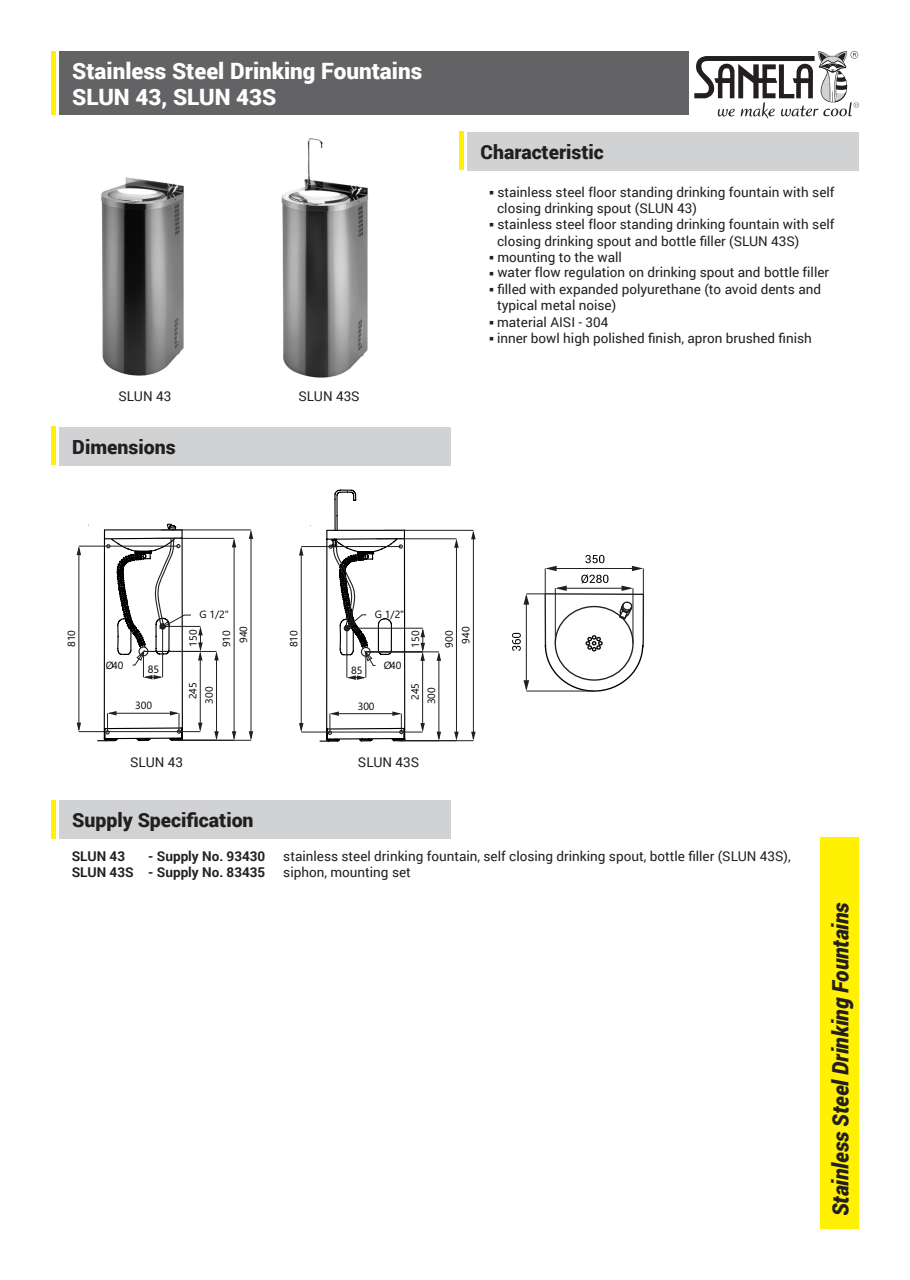
<style>
.page{position:relative;width:910px;height:1280px;background:#fff}
.page>*{position:absolute;margin:0;border:0;box-sizing:border-box;transform-origin:0 0}
.t1{font:900 22.5px/26.2px "Roboto";color:#fff}
.t2{font:italic 900 22.5px "Roboto";letter-spacing:-.005em;color:#231f20;scale:.95 1}
.t3{font:900 19.5px "Roboto";color:#231f20}
.t4{font:13.5px/16.2px "Roboto";color:#231f20}
.t5{font:700 13.5px "Roboto";color:#231f20}
.t6{font:10.5px "Ebrima";color:#000002}
</style>
<div class="page">
<div style="left:60px;top:51px;width:629px;height:64px;background:#636366"></div>
<div style="left:468px;top:133px;width:391px;height:38px;background:#d1d2d4"></div>
<div style="left:60px;top:800px;width:391px;height:39px;background:#d1d2d4"></div>
<div style="left:821px;top:838px;width:38px;height:391px;background:#fff101"></div>
<svg style="left:694px;top:51px;width:165px;height:68px"></svg>
<hr style="left:51px;top:51px;width:4px;height:64px;background:#fff101">
<hr style="left:51px;top:800px;width:4px;height:39px;background:#fff101">
<hr style="left:459px;top:132px;width:4px;height:38px;background:#fff101">
<div style="left:60px;top:427px;width:391px;height:38px;background:#d1d2d4"></div>
<hr style="left:51px;top:426px;width:4px;height:39px;background:#fff101">
<hr style="left:366px;top:652px;width:73px;height:1px;background:#231f20">
<hr style="left:439px;top:653px;width:1px;height:86px;background:#231f20">
<svg style="left:437px;top:652px;width:4px;height:9px"></svg>
<svg style="left:437px;top:732px;width:4px;height:8px"></svg>
<hr style="left:399px;top:740px;width:74px;height:1px;background:#231f20">
<hr style="left:383px;top:530px;width:90px;height:1px;background:#231f20">
<hr style="left:473px;top:532px;width:1px;height:207px;background:#231f20">
<svg style="left:471px;top:530px;width:5px;height:9px"></svg>
<svg style="left:471px;top:732px;width:5px;height:9px"></svg>
<hr style="left:377px;top:538px;width:79px;height:1px;background:#231f20">
<hr style="left:456px;top:540px;width:1px;height:199px;background:#231f20">
<svg style="left:454px;top:539px;width:5px;height:9px"></svg>
<svg style="left:454px;top:732px;width:5px;height:9px"></svg>
<hr style="left:301px;top:732px;width:100px;height:1px;background:#231f20">
<hr style="left:301px;top:546px;width:100px;height:1px;background:#231f20">
<hr style="left:301px;top:548px;width:1px;height:182px;background:#231f20">
<svg style="left:299px;top:546px;width:4px;height:9px"></svg>
<svg style="left:299px;top:723px;width:4px;height:9px"></svg>
<svg style="left:319px;top:489px;width:106px;height:253px"></svg>
<hr style="left:143px;top:651px;width:73px;height:1px;background:#231f20">
<hr style="left:216px;top:653px;width:1px;height:85px;background:#231f20">
<svg style="left:214px;top:651px;width:5px;height:9px"></svg>
<svg style="left:214px;top:731px;width:5px;height:9px"></svg>
<hr style="left:176px;top:740px;width:75px;height:1px;background:#231f20">
<hr style="left:161px;top:530px;width:90px;height:1px;background:#231f20">
<hr style="left:251px;top:532px;width:1px;height:206px;background:#231f20">
<svg style="left:249px;top:530px;width:4px;height:9px"></svg>
<svg style="left:249px;top:731px;width:4px;height:9px"></svg>
<hr style="left:154px;top:538px;width:80px;height:1px;background:#231f20">
<hr style="left:234px;top:540px;width:1px;height:198px;background:#231f20">
<svg style="left:232px;top:538px;width:4px;height:9px"></svg>
<svg style="left:232px;top:731px;width:4px;height:9px"></svg>
<hr style="left:79px;top:731px;width:100px;height:1px;background:#231f20">
<hr style="left:79px;top:546px;width:99px;height:1px;background:#231f20">
<hr style="left:79px;top:548px;width:1px;height:182px;background:#231f20">
<svg style="left:77px;top:546px;width:4px;height:9px"></svg>
<svg style="left:77px;top:723px;width:4px;height:9px"></svg>
<svg style="left:97px;top:523px;width:106px;height:219px"></svg>
<svg style="left:512px;top:555px;width:133px;height:137px"></svg>
<img style="left:101px;top:177px;width:83px;height:199px">
<img style="left:281px;top:138px;width:87px;height:240px">
<h1 class="t1" style="left:72px;top:57px;width:351px">Stainless Steel Drinking Fountains<br>SLUN 43, SLUN 43S</h1>
<p class="t4" style="left:118px;top:387px;width:54px">SLUN 43</p>
<p class="t4" style="left:298px;top:387px;width:63px">SLUN 43S</p>
<h2 class="t3" style="left:72px;top:433px;width:105px">Dimensions</h2>
<h2 class="t3" style="left:480px;top:139px;width:125px">Characteristic</h2>
<p class="t4" style="left:497px;top:184px;width:339px;text-indent:-8px">○ stainless steel floor standing drinking fountain with self closing drinking spout (SLUN 43)</p>
<p class="t4" style="left:497px;top:216px;width:339px;text-indent:-8px">○ stainless steel floor standing drinking fountain with self closing drinking spout and bottle filler (SLUN 43S)</p>
<p class="t4" style="left:489px;top:248px;width:134px">○ mounting to the wall</p>
<p class="t4" style="left:489px;top:264px;width:342px">○ water flow regulation on drinking spout and bottle filler</p>
<p class="t4" style="left:497px;top:281px;width:325px;text-indent:-8px">○ filled with expanded polyurethane (to avoid dents and typical metal noise)</p>
<p class="t4" style="left:489px;top:313px;width:121px">○ material AISI - 304</p>
<p class="t4" style="left:489px;top:329px;width:324px">○ inner bowl high polished finish, apron brushed finish</p>
<p class="t6" style="left:199px;top:611px;width:31px">G 1/2"</p>
<p class="t6" style="left:375px;top:610px;width:31px">G 1/2"</p>
<p class="t6" style="left:67px;top:647px;width:18px;rotate:-90deg">810</p>
<p class="t6" style="left:189px;top:647px;width:18px;rotate:-90deg">150</p>
<p class="t6" style="left:148px;top:666px;width:13px">85</p>
<p class="t6" style="left:106px;top:661px;width:19px">Ø40</p>
<p class="t6" style="left:223px;top:647px;width:18px;rotate:-90deg">910</p>
<p class="t6" style="left:240px;top:643px;width:18px;rotate:-90deg">940</p>
<p class="t6" style="left:290px;top:647px;width:18px;rotate:-90deg">810</p>
<p class="t6" style="left:411px;top:648px;width:18px;rotate:-90deg">150</p>
<p class="t6" style="left:351px;top:666px;width:13px">85</p>
<p class="t6" style="left:384px;top:661px;width:19px">Ø40</p>
<p class="t6" style="left:445px;top:648px;width:18px;rotate:-90deg">900</p>
<p class="t6" style="left:462px;top:643px;width:18px;rotate:-90deg">940</p>
<p class="t6" style="left:135px;top:702px;width:18px">300</p>
<p class="t6" style="left:189px;top:699px;width:18px;rotate:-90deg">245</p>
<p class="t6" style="left:205px;top:704px;width:18px;rotate:-90deg">300</p>
<p class="t6" style="left:358px;top:702px;width:18px">300</p>
<p class="t6" style="left:411px;top:700px;width:18px;rotate:-90deg">245</p>
<p class="t6" style="left:427px;top:704px;width:18px;rotate:-90deg">300</p>
<p class="t4" style="left:130px;top:753px;width:54px">SLUN 43</p>
<p class="t4" style="left:358px;top:753px;width:63px">SLUN 43S</p>
<h2 class="t3" style="left:72px;top:807px;width:183px">Supply Specification</h2>
<p class="t5" style="left:72px;top:846px;width:55px">SLUN 43</p>
<p class="t5" style="left:148px;top:846px;width:119px">- Supply No. 93430</p>
<p class="t4" style="left:283px;top:847px;width:509px">stainless steel drinking fountain, self closing drinking spout, bottle filler (SLUN 43S),</p>
<p class="t5" style="left:72px;top:862px;width:195px">SLUN 43S - Supply No. 83435</p>
<p class="t4" style="left:283px;top:863px;width:129px">siphon, mounting set</p>
<h1 class="t2" style="left:825px;top:1216px;width:332px;rotate:-90deg">Stainless Steel Drinking Fountains</h1>
</div>
